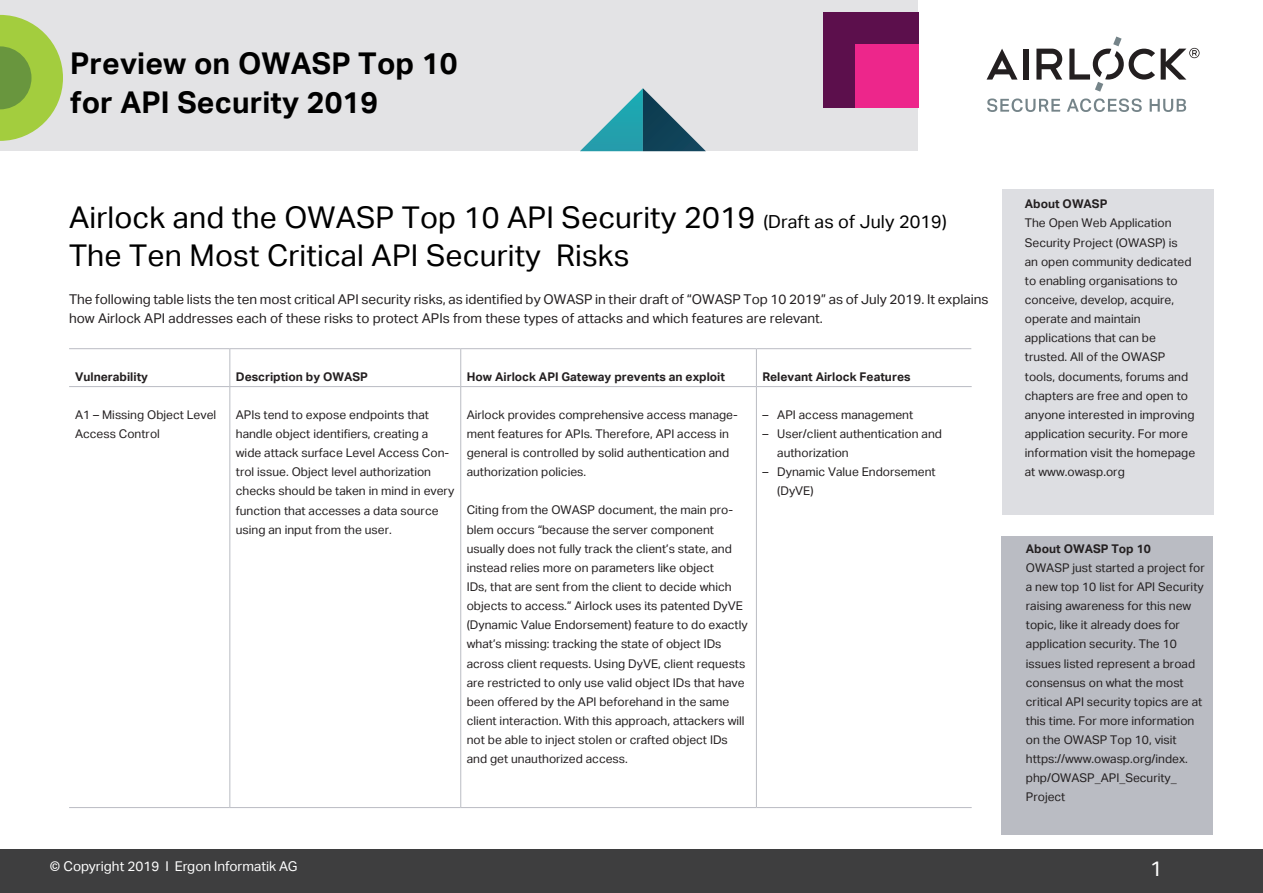
<style>
.page{position:relative;width:1263px;height:893px;background:#fff}
.page>*{position:absolute;margin:0;border:0;box-sizing:border-box;transform-origin:0 0}
.t1{font:30px/38.2px "Aktiv Grotesk";letter-spacing:.005em;color:#000}
.t2{font:700 30px/38.2px "Aktiv Grotesk";letter-spacing:.005em;color:#000}
.t3{font:21px "Aktiv Grotesk";color:#fff}
.t4{font:13.5px/19.2px "Aktiv Grotesk";color:#231f20}
.t5{font:13.5px "Aktiv Grotesk";color:#fff}
.t6{font:12px/19.2px "Aktiv Grotesk";color:#231f20}
.t7{font:700 12px "Aktiv Grotesk";color:#231f20}
.s1{font-size:18px}
</style>
<div class="page">
<div style="left:0;top:0;width:917px;height:151px;background:#e3e3e5"></div>
<svg style="left:987px;top:98px;width:199px;height:14px"></svg>
<svg style="left:1036px;top:49px;width:26px;height:31px"></svg>
<div style="left:1023px;top:49px;width:5px;height:31px;background:#231f20"></div>
<svg style="left:986px;top:49px;width:31px;height:31px"></svg>
<svg style="left:1069px;top:37px;width:86px;height:55px"></svg>
<svg style="left:1161px;top:48px;width:38px;height:32px"></svg>
<div style="left:0;top:849px;width:1263px;height:44px;background:#3e3e3f"></div>
<div style="left:824px;top:13px;width:94px;height:94px;background:#5c0f4c"></div>
<div style="left:855px;top:44px;width:63px;height:63px;background:#ed268b"></div>
<svg style="left:0;top:15px;width:63px;height:126px"></svg>
<svg style="left:580px;top:88px;width:126px;height:63px"></svg>
<div style="left:1001px;top:536px;width:212px;height:298px;background:#babcc3"></div>
<hr style="left:69px;top:348px;width:161px;height:1px;background:#babcc3">
<hr style="left:230px;top:348px;width:231px;height:1px;background:#babcc3">
<hr style="left:229px;top:349px;width:1px;height:37px;background:#babcc3">
<hr style="left:461px;top:348px;width:295px;height:1px;background:#babcc3">
<hr style="left:460px;top:349px;width:1px;height:37px;background:#babcc3">
<hr style="left:756px;top:348px;width:215px;height:1px;background:#babcc3">
<hr style="left:756px;top:349px;width:1px;height:37px;background:#babcc3">
<hr style="left:69px;top:386px;width:161px;height:1px;background:#babcc3">
<hr style="left:230px;top:386px;width:231px;height:1px;background:#babcc3">
<hr style="left:229px;top:387px;width:1px;height:420px;background:#babcc3">
<hr style="left:461px;top:386px;width:295px;height:1px;background:#babcc3">
<hr style="left:460px;top:387px;width:1px;height:420px;background:#babcc3">
<hr style="left:69px;top:807px;width:161px;height:1px;background:#babcc3">
<hr style="left:230px;top:807px;width:231px;height:1px;background:#babcc3">
<hr style="left:461px;top:807px;width:295px;height:1px;background:#babcc3">
<hr style="left:756px;top:386px;width:216px;height:1px;background:#babcc3">
<hr style="left:756px;top:387px;width:1px;height:420px;background:#babcc3">
<hr style="left:756px;top:807px;width:216px;height:1px;background:#babcc3">
<div style="left:1002px;top:189px;width:212px;height:325px;background:#dddee2"></div>
<h1 class="t2" style="left:70px;top:45px;width:389px">Preview on OWASP Top 10 for API Security 2019</h1>
<h1 class="t1" style="left:69px;top:198px;width:879px">Airlock and the OWASP Top 10 API Security 2019 <span class="s1">(Draft as of July 2019)<br></span>The Ten Most Critical API Security Risks</h1>
<p class="t4" style="left:69px;top:290px;width:921px">The following table lists the ten most critical API security risks, as identified by OWASP in their draft of “OWASP Top 10 2019” as of July 2019. It explains how Airlock API addresses each of these risks to protect APIs from these types of attacks and which features are relevant.</p>
<p class="t7" style="left:75px;top:369px;width:74px">Vulnerability</p>
<p class="t7" style="left:236px;top:369px;width:134px">Description by OWASP</p>
<p class="t7" style="left:467px;top:369px;width:260px">How Airlock API Gateway prevents an exploit</p>
<p class="t7" style="left:762px;top:369px;width:150px">Relevant Airlock Features</p>
<p class="t6" style="left:75px;top:405px;width:143px">A1 – Missing Object Level<br>Access Control</p>
<p class="t6" style="left:236px;top:405px;width:220px">APIs tend to expose endpoints that handle object identifiers, creating a wide attack surface Level Access Con&shy;trol issue. Object level authorization checks should be taken in mind in every function that accesses a data source using an input from the user.</p>
<p class="t6" style="left:467px;top:405px;width:273px">Airlock provides comprehensive access manage&shy;ment features for APIs. Therefore, API access in general is controlled by solid authentication and authorization policies.</p>
<p class="t6" style="left:762px;top:405px;width:152px">– API access management</p>
<p class="t6" style="left:777px;top:424px;width:166px;text-indent:-15px">– User/client authentication and authorization</p>
<p class="t6" style="left:777px;top:462px;width:160px;text-indent:-15px">– Dynamic Value Endorsement (DyVE)</p>
<p class="t6" style="left:467px;top:501px;width:282px">Citing from the OWASP document, the main pro&shy;blem occurs “because the server component usually does not fully track the client’s state, and instead relies more on parameters like object<br>IDs, that are sent from the client to decide which objects to access.” Airlock uses its patented DyVE (Dynamic Value Endorsement) feature to do exactly what’s missing: tracking the state of object IDs across client requests. Using DyVE, client requests are restricted to only use valid object IDs that have been offered by the API beforehand in the same client interaction. With this approach, attackers will not be able to inject stolen or crafted object IDs and get unauthorized access.</p>
<p class="t5" style="left:50px;top:859px;width:249px">© Copyright 2019 I Ergon Informatik AG</p>
<p class="t7" style="left:1025px;top:197px;width:84px">About OWASP</p>
<p class="t6" style="left:1025px;top:214px;width:172px">The Open Web Application<br>Security Project (OWASP) is<br>an open community dedicated to enabling organisations to conceive, develop, acquire, operate and maintain applications that can be trusted. All of the OWASP tools, documents, forums and chapters are free and open to anyone interested in improving application security. For more information visit the homepage at www.owasp.org</p>
<p class="t7" style="left:1026px;top:542px;width:126px">About OWASP Top 10</p>
<p class="t6" style="left:1026px;top:558px;width:180px">OWASP just started a project for a new top 10 list for API Security raising awareness for this new topic, like it already does for application security. The 10 issues listed represent a broad consensus on what the most critical API security topics are at this time. For more information on the OWASP Top 10, visit https://www.owasp.org/index. php/OWASP_API_Security_<br>Project</p>
<h2 class="t3" style="left:1150px;top:856px;width:14px">1</h2>
</div>
